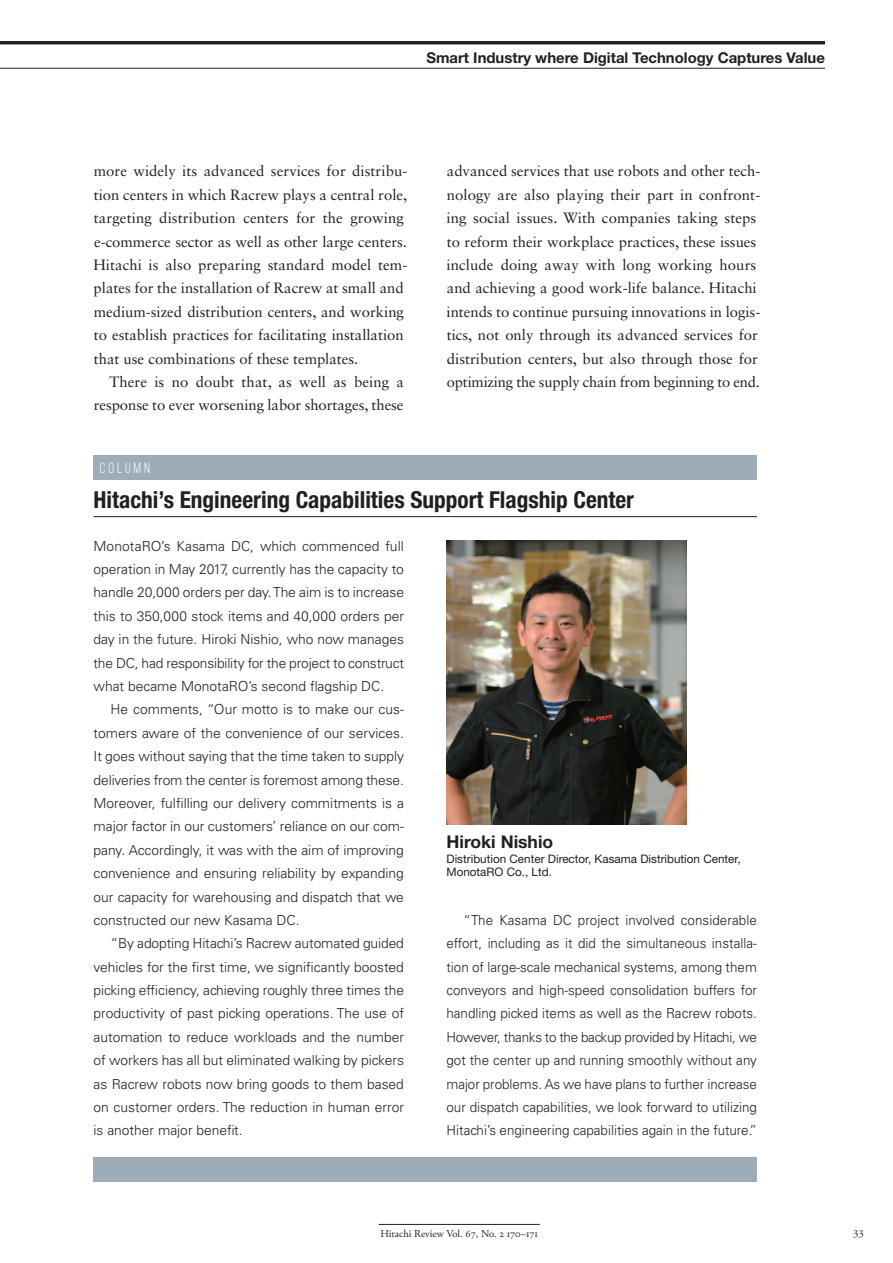
<style>
.page{position:relative;width:893px;height:1263px;background:#fff}
.page>*{position:absolute;margin:0;border:0;box-sizing:border-box;transform-origin:0 0}
.t1{font:700 condensed 23.4px "Helvetica Neue LT Std";color:#231f20}
.t2{font:700 17.55px "Helvetica Neue LT Std";color:#231f20}
.t3{font:14.85px/23.4px "Sabon LT Std";color:#231f20}
.t4{font:700 14.85px "Helvetica Neue LT Std";color:#231f20}
.t5{font:14.85px "Bebas Neue";letter-spacing:.2em;color:#fff}
.t6{font:300 13.8px/23.4px "Univers LT Std";color:#231f20;text-align:justify}
.t7{font:11.7px/12.8px "Helvetica Neue LT Std";color:#231f20}
.t8{font:10.65px "Adobe Garamond Pro";color:#231f20}
.s1{color:#fff}
</style>
<div class="page">
<hr style="left:379px;top:1224px;width:161px;height:1px;background:#231f20">
<hr style="left:0;top:41px;width:825px;height:3px;background:#231f20">
<hr style="left:0;top:68px;width:825px;height:1px;background:#231f20">
<div style="left:94px;top:455px;width:663px;height:25px;background:#9cacb9"></div>
<hr style="left:94px;top:516px;width:663px;height:1px;background:#231f20">
<div style="left:94px;top:1157px;width:663px;height:25px;background:#9cacb9"></div>
<img style="left:446px;top:540px;width:240px;height:285px">
<p class="t4" style="left:426px;top:52px;width:400px">Smart Industry where Digital Technology Captures Value</p>
<p class="t3" style="left:93px;top:161px;width:315px">more widely its advanced services for distribu&shy;tion centers in which Racrew plays a central role, targeting distribution centers for the growing e-commerce sector as well as other large centers.<br>Hitachi is also preparing standard model tem&shy;plates for the installation of Racrew at small and medium-sized distribution centers, and working to establish practices for facilitating installation that use combinations of these templates.</p>
<p class="t3" style="left:94px;top:371px;width:312px;text-align:right">There is no doubt that, as well as being a response to ever worsening labor shortages, these</p>
<p class="t3" style="left:447px;top:161px;width:315px">advanced services that use robots and other tech&shy;nology are also playing their part in confront&shy;ing social issues. With companies taking steps to reform their workplace practices, these issues include doing away with long working hours and achieving a good work-life balance. Hitachi intends to continue pursuing innovations in logis&shy;tics, not only through its advanced services for distribution centers, but also through those for optimizing the supply chain from beginning to end.</p>
<p class="t5" style="left:100px;top:459px;width:52px">COLUMN</p>
<h1 class="t1" style="left:94px;top:491px;width:542px">Hitachi’s Engineering Capabilities Support Flagship Center</h1>
<p class="t6" style="left:94px;top:535px;width:312px">MonotaRO’s Kasama DC, which commenced full operation in May 2017, currently has the capacity to handle 20,000 orders per day. The aim is to increase this to 350,000 stock items and 40,000 orders per day in the future. Hiroki Nishio, who now manages the DC, had responsibility for the project to construct what became MonotaRO’s second flagship DC.</p>
<p class="t6" style="left:94px;top:699px;width:312px;text-indent:17px">He comments, “Our motto is to make our cus&shy;tomers aware of the convenience of our services.<br>It goes without saying that the time taken to supply deliveries from the center is foremost among these.<br>Moreover, fulfilling our delivery commitments is a major factor in our customers’ reliance on our com&shy;pany. Accordingly, it was with the aim of improving convenience and ensuring reliability by expanding our capacity for warehousing and dispatch that we constructed our new Kasama DC.</p>
<p class="t6" style="left:94px;top:933px;width:312px;text-indent:17px">“By adopting Hitachi’s Racrew automated guided vehicles for the first time, we significantly boosted picking efficiency, achieving roughly three times the productivity of past picking operations. The use of automation to reduce workloads and the number of workers has all but eliminated walking by pickers as Racrew robots now bring goods to them based on customer orders. The reduction in human error is another major benefit.</p>
<p class="t2" style="left:446px;top:835px;width:108px">Hiroki Nishio</p>
<p class="t7" style="left:446px;top:853px;width:296px">Distribution Center Director, Kasama Distribution Center,<br>MonotaRO Co., Ltd.</p>
<p class="t6" style="left:446px;top:909px;width:312px;text-indent:17px">“The Kasama DC project involved considerable effort, including as it did the simultaneous installa&shy;tion of large-scale mechanical systems, among them conveyors and high-speed consolidation buffers for handling picked items as well as the Racrew robots.<br>However, thanks to the backup provided by Hitachi, we got the center up and running smoothly without any major problems. As we have plans to further increase our dispatch capabilities, we look forward to utilizing Hitachi’s engineering capabilities again in the future.”</p>
<p class="t8" style="left:380px;top:1227px;width:159px">Hitachi Review Vol. 67, No. 2 170–171</p>
<p class="t8" style="left:853px;top:1227px;width:15px">33<span class="s1">.</span></p>
</div>
